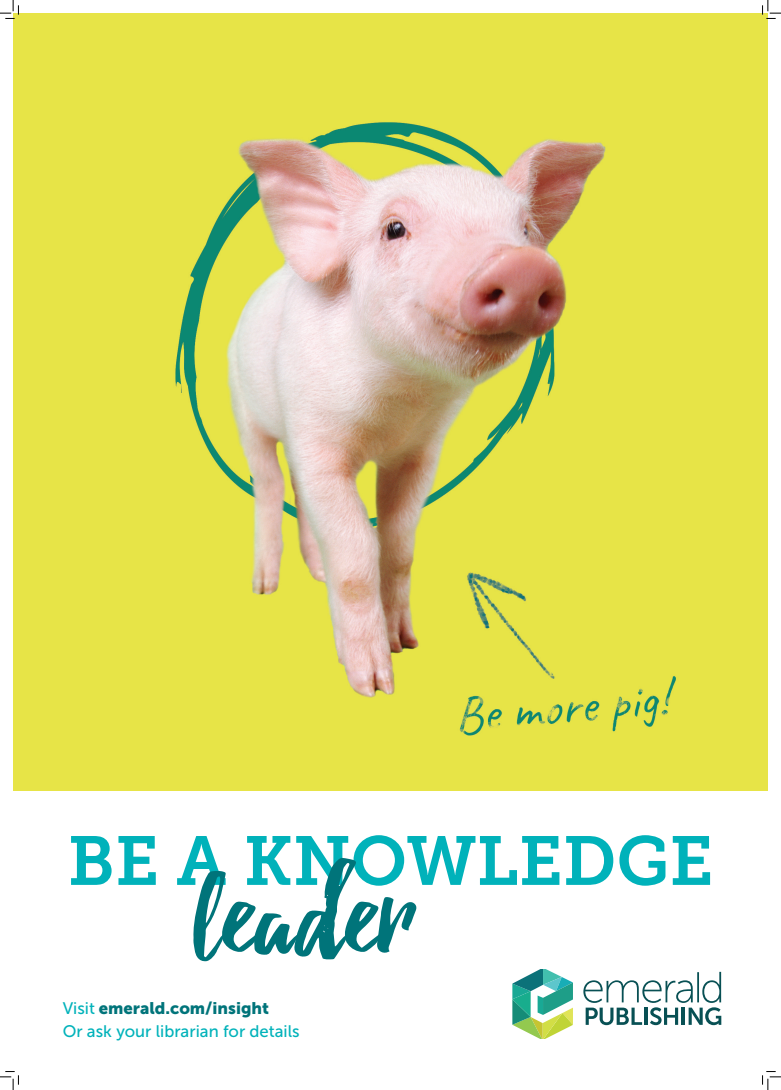
<style>
.page{position:relative;width:781px;height:1090px;background:#fff}
.page>*{position:absolute;margin:0;border:0;box-sizing:border-box;transform-origin:0 0}
.t1{font:121.25px "Debby";color:#00747a}
.t2{font:68.81px "Museo Slab 700";color:#00b2ba}
.t3{font:16.69px/22.1px "Museo Sans 500";color:#00b2ba}
.s1{font-family:"Museo Sans 900";color:#00747a}
</style>
<div class="page">
<svg style="left:583px;top:971px;width:138px;height:53px"></svg>
<svg style="left:512px;top:969px;width:61px;height:69px"></svg>
<img style="left:13px;top:13px;width:755px;height:777px">
<svg style="left:0;top:0;width:19px;height:19px"></svg>
<svg style="left:0;top:1071px;width:19px;height:18px"></svg>
<svg style="left:762px;top:0;width:19px;height:19px"></svg>
<svg style="left:762px;top:1071px;width:19px;height:18px"></svg>
<p class="t2" style="left:68px;top:821px;width:647px">BE A KNOWLEDGE</p>
<p class="t1" style="left:193px;top:839px;width:221px">leader</p>
<p class="t3" style="left:63px;top:997px;width:238px">Visit <span class="s1">emerald.com/insight<br></span>Or ask your librarian for details</p>
</div>
